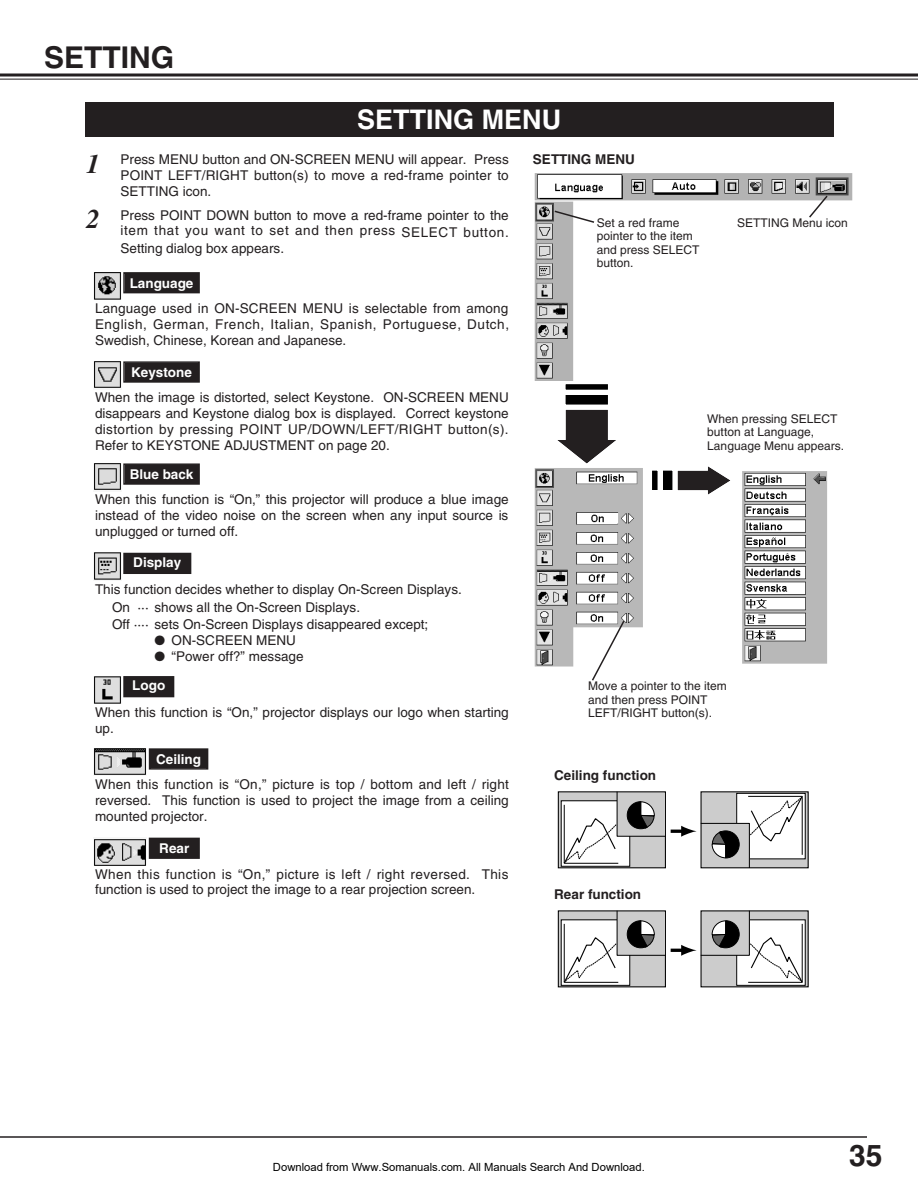
<style>
.page{position:relative;width:918px;height:1188px;background:#fff}
.page>*{position:absolute;margin:0;border:0;box-sizing:border-box;transform-origin:0 0}
.t1{font:700 30px "Helvetica";color:#231f20}
.t2{font:700 27px "Helvetica";color:#fff}
.t3{font:italic 700 27px/55.2px "Times";color:#231f20}
.t4{font:13.5px/15.8px "Helvetica";color:#231f20;text-align:justify}
.t5{font:700 13.5px "Helvetica";color:#fff}
.t6{font:700 13.5px "Helvetica";color:#231f20}
.t7{font:12px/13.5px "Helvetica";color:#231f20}
.t8{font:11.25px "Arial";color:#000}
</style>
<div class="page">
<hr style="left:0;top:74px;width:918px;height:2px;background:#231f20">
<hr style="left:0;top:79px;width:918px;height:1px;background:#231f20">
<hr style="left:0;top:1136px;width:867px;height:2px;background:#231f20">
<div style="left:150px;top:750px;width:57px;height:18px;background:#231f20"></div>
<div style="left:149px;top:748px;width:59px;height:22px;border:2px solid #231f20"></div>
<div style="left:150px;top:839px;width:48px;height:18px;background:#231f20"></div>
<div style="left:149px;top:838px;width:51px;height:21px;border:2px solid #231f20"></div>
<div style="left:558px;top:791px;width:108px;height:77px;border:1px solid #000"></div>
<svg style="left:563px;top:792px;width:103px;height:72px"></svg>
<svg style="left:703px;top:793px;width:104px;height:73px"></svg>
<div style="left:737px;top:793px;width:68px;height:66px;border:1px solid #000"></div>
<svg style="left:672px;top:795px;width:131px;height:73px"></svg>
<div style="left:558px;top:910px;width:108px;height:77px;border:1px solid #000"></div>
<div style="left:561px;top:920px;width:69px;height:66px;border:1px solid #000"></div>
<svg style="left:563px;top:911px;width:103px;height:72px"></svg>
<svg style="left:703px;top:912px;width:104px;height:73px"></svg>
<div style="left:737px;top:920px;width:68px;height:66px;border:1px solid #000"></div>
<svg style="left:672px;top:911px;width:131px;height:72px"></svg>
<div style="left:125px;top:363px;width:73px;height:18px;background:#231f20"></div>
<div style="left:123px;top:361px;width:77px;height:22px;border:2px solid #231f20"></div>
<img style="left:94px;top:361px;width:27px;height:27px">
<img style="left:534px;top:468px;width:109px;height:199px">
<div style="left:85px;top:102px;width:748px;height:34px;background:#231f20"></div>
<img style="left:534px;top:173px;width:319px;height:208px">
<div style="left:125px;top:274px;width:73px;height:18px;background:#231f20"></div>
<div style="left:123px;top:272px;width:77px;height:21px;border:2px solid #231f20"></div>
<div style="left:125px;top:554px;width:65px;height:19px;background:#231f20"></div>
<div style="left:123px;top:553px;width:68px;height:21px;border:2px solid #231f20"></div>
<svg style="left:553px;top:209px;width:43px;height:15px"></svg>
<img style="left:94px;top:272px;width:27px;height:28px">
<div style="left:125px;top:465px;width:73px;height:18px;background:#231f20"></div>
<div style="left:123px;top:463px;width:77px;height:22px;border:2px solid #231f20"></div>
<img style="left:94px;top:463px;width:27px;height:27px">
<img style="left:94px;top:553px;width:27px;height:27px">
<div style="left:125px;top:678px;width:48px;height:18px;background:#231f20"></div>
<div style="left:123px;top:676px;width:51px;height:21px;border:2px solid #231f20"></div>
<img style="left:94px;top:676px;width:27px;height:28px">
<div style="left:94px;top:748px;width:53px;height:28px;background:#f7f7f7"></div>
<img style="left:94px;top:748px;width:52px;height:27px">
<img style="left:94px;top:839px;width:52px;height:26px">
<img style="left:742px;top:471px;width:85px;height:193px">
<svg style="left:557px;top:409px;width:59px;height:55px"></svg>
<div style="left:566px;top:395px;width:42px;height:10px;background:#000"></div>
<div style="left:564px;top:393px;width:45px;height:13px;border:2px solid #fff"></div>
<div style="left:566px;top:384px;width:42px;height:6px;background:#000"></div>
<div style="left:564px;top:383px;width:45px;height:8px;border:2px solid #fff"></div>
<svg style="left:677px;top:466px;width:54px;height:29px"></svg>
<div style="left:663px;top:471px;width:9px;height:19px;background:#000"></div>
<div style="left:661px;top:469px;width:13px;height:23px;border:2px solid #fff"></div>
<div style="left:652px;top:471px;width:6px;height:19px;background:#000"></div>
<div style="left:651px;top:469px;width:8px;height:23px;border:2px solid #fff"></div>
<svg style="left:590px;top:619px;width:36px;height:62px"></svg>
<svg style="left:808px;top:194px;width:21px;height:25px"></svg>
<h1 class="t1" style="left:44px;top:46px;width:132px">SETTING</h1>
<h2 class="t3" style="left:87px;top:139px;width:15px">1<br>2</h2>
<h2 class="t2" style="left:357px;top:110px;width:205px">SETTING MENU</h2>
<p class="t4" style="left:121px;top:153px;width:390px">Press MENU button and ON-SCREEN MENU will appear. Press POINT LEFT/RIGHT button(s) to move a red-frame pointer to SETTING icon.</p>
<p class="t6" style="left:533px;top:155px;width:103px">SETTING MENU</p>
<p class="t4" style="left:121px;top:208px;width:390px">Press POINT DOWN button to move a red-frame pointer to the item that you want to set and then press SELECT button.</p>
<p class="t4" style="left:121px;top:241px;width:165px">Setting dialog box appears.</p>
<p class="t7" style="left:597px;top:217px;width:104px">Set a red frame pointer to the item and press SELECT button.</p>
<p class="t5" style="left:130px;top:278px;width:65px">Language</p>
<p class="t4" style="left:95px;top:302px;width:416px">Language used in ON-SCREEN MENU is selectable from among English, German, French, Italian, Spanish, Portuguese, Dutch, Swedish, Chinese, Korean and Japanese.</p>
<p class="t5" style="left:131px;top:367px;width:62px">Keystone</p>
<p class="t4" style="left:95px;top:391px;width:415px">When the image is distorted, select Keystone. ON-SCREEN MENU disappears and Keystone dialog box is displayed. Correct keystone distortion by pressing POINT UP/DOWN/LEFT/RIGHT button(s).<br>Refer to KEYSTONE ADJUSTMENT on page 20.</p>
<p class="t5" style="left:130px;top:469px;width:65px">Blue back</p>
<p class="t4" style="left:95px;top:493px;width:415px">When this function is “On,” this projector will produce a blue image instead of the video noise on the screen when any input source is unplugged or turned off.</p>
<p class="t5" style="left:133px;top:557px;width:50px">Display</p>
<p class="t4" style="left:112px;top:581px;width:351px;line-height:17.9px;text-align:left;text-indent:-17px">This function decides whether to display On-Screen Displays.<br>On ··· shows all the On-Screen Displays.<br>Off ···· sets On-Screen Displays disappeared except;</p>
<p class="t4" style="left:155px;top:634px;width:143px">● ON-SCREEN MENU</p>
<p class="t4" style="left:155px;top:650px;width:151px">● “Power off?” message</p>
<p class="t7" style="left:737px;top:217px;width:112px">SETTING Menu icon</p>
<p class="t7" style="left:707px;top:413px;width:138px">When pressing SELECT button at Language,<br>Language Menu appears.</p>
<p class="t5" style="left:132px;top:681px;width:34px">Logo</p>
<p class="t4" style="left:95px;top:706px;width:415px">When this function is “On,” projector displays our logo when starting up.</p>
<p class="t5" style="left:156px;top:754px;width:47px">Ceiling</p>
<p class="t4" style="left:95px;top:778px;width:415px">When this function is “On,” picture is top / bottom and left / right reversed. This function is used to project the image from a ceiling mounted projector.</p>
<p class="t5" style="left:159px;top:844px;width:31px">Rear</p>
<p class="t4" style="left:95px;top:867px;width:415px">When this function is “On,” picture is left / right reversed. This function is used to project the image to a rear projection screen.</p>
<p class="t7" style="left:588px;top:681px;width:140px">Move a pointer to the item and then press POINT<br>LEFT/RIGHT button(s).</p>
<p class="t6" style="left:554px;top:770px;width:103px">Ceiling function</p>
<p class="t6" style="left:554px;top:889px;width:88px">Rear function</p>
<p class="t8" style="left:273px;top:1160px;width:373px">Download from Www.Somanuals.com. All Manuals Search And Download.</p>
<h1 class="t1" style="left:849px;top:1145px;width:35px">35</h1>
</div>
